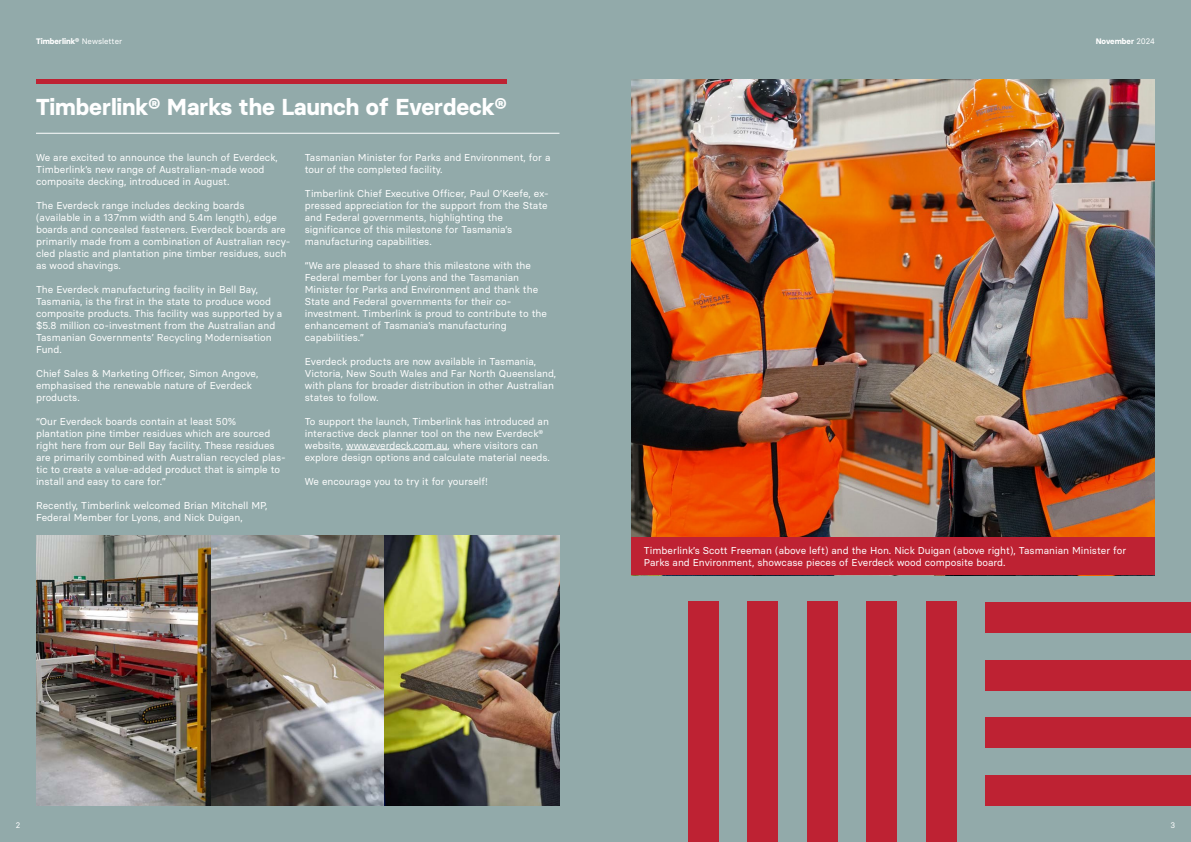
<style>
.page{position:relative;width:1191px;height:842px;background:#92aaaa}
.page>*{position:absolute;margin:0;border:0;box-sizing:border-box;transform-origin:0 0}
.t1{font:700 23px "Basier Square";color:#fff}
.t2{font:10px/12px "Basier Square";color:#fff}
.t3{font:700 8px "Basier Square";color:#fff}
.t4{font:8px "Basier Square";color:#fff}
.s1{font-weight:400}
</style>
<div class="page">
<div style="left:687px;top:602px;width:31px;height:240px;background:#be2233"></div>
<div style="left:747px;top:602px;width:31px;height:240px;background:#be2233"></div>
<div style="left:807px;top:602px;width:30px;height:240px;background:#be2233"></div>
<div style="left:866px;top:602px;width:31px;height:240px;background:#be2233"></div>
<div style="left:926px;top:602px;width:31px;height:240px;background:#be2233"></div>
<div style="left:985px;top:602px;width:206px;height:31px;background:#be2233"></div>
<div style="left:985px;top:660px;width:206px;height:30px;background:#be2233"></div>
<div style="left:985px;top:717px;width:206px;height:31px;background:#be2233"></div>
<div style="left:985px;top:775px;width:206px;height:31px;background:#be2233"></div>
<hr style="left:36px;top:80px;width:470px;height:4px;background:#be2233">
<hr style="left:346px;top:449px;width:101px;height:1px;background:#fff">
<hr style="left:36px;top:133px;width:523px;height:1px;background:#fff">
<img style="left:36px;top:535px;width:523px;height:271px">
<img style="left:631px;top:80px;width:524px;height:458px">
<div style="left:631px;top:538px;width:524px;height:37px;background:#be2233"></div>
<p class="t3" style="left:36px;top:36px;width:88px">Timberlink® <span class="s1">Newsletter</span></p>
<p class="t3" style="left:1095px;top:36px;width:61px">November <span class="s1">2024</span></p>
<p class="t1" style="left:36px;top:93px;width:472px">Timberlink® Marks the Launch of Everdeck®</p>
<p class="t2" style="left:36px;top:151px;width:243px">We are excited to announce the launch of Everdeck,<br>Timberlink’s new range of Australian-made wood composite decking, introduced in August.</p>
<p class="t2" style="left:36px;top:199px;width:256px">The Everdeck range includes decking boards (available in a 137mm width and 5.4m length), edge boards and concealed fasteners. Everdeck boards are primarily made from a combination of Australian recy&shy;cled plastic and plantation pine timber residues, such as wood shavings.</p>
<p class="t2" style="left:36px;top:283px;width:248px">The Everdeck manufacturing facility in Bell Bay, Tasmania, is the first in the state to produce wood composite products. This facility was supported by a $5.8 million co-investment from the Australian and Tasmanian Governments’ Recycling Modernisation Fund.</p>
<p class="t2" style="left:36px;top:367px;width:224px">Chief Sales &amp; Marketing Officer, Simon Angove, emphasised the renewable nature of Everdeck products.</p>
<p class="t2" style="left:36px;top:415px;width:251px">“Our Everdeck boards contain at least 50% plantation pine timber residues which are sourced right here from our Bell Bay facility. These residues are primarily combined with Australian recycled plas&shy;tic to create a value-added product that is simple to install and easy to care for.”</p>
<p class="t2" style="left:36px;top:499px;width:233px">Recently, Timberlink welcomed Brian Mitchell MP,<br>Federal Member for Lyons, and Nick Duigan,</p>
<p class="t2" style="left:305px;top:151px;width:247px">Tasmanian Minister for Parks and Environment, for a tour of the completed facility.</p>
<p class="t2" style="left:305px;top:187px;width:245px">Timberlink Chief Executive Officer, Paul O’Keefe, ex&shy;pressed appreciation for the support from the State and Federal governments, highlighting the significance of this milestone for Tasmania’s manufacturing capabilities.</p>
<p class="t2" style="left:305px;top:259px;width:244px">“We are pleased to share this milestone with the Federal member for Lyons and the Tasmanian Minister for Parks and Environment and thank the State and Federal governments for their co&shy;investment. Timberlink is proud to contribute to the enhancement of Tasmania’s manufacturing capabilities.”</p>
<p class="t2" style="left:305px;top:355px;width:253px">Everdeck products are now available in Tasmania, Victoria, New South Wales and Far North Queensland, with plans for broader distribution in other Australian states to follow.</p>
<p class="t2" style="left:305px;top:415px;width:247px">To support the launch, Timberlink has introduced an interactive deck planner tool on the new Everdeck® website, www.everdeck.com.au, where visitors can explore design options and calculate material needs.</p>
<p class="t2" style="left:305px;top:475px;width:185px">We encourage you to try it for yourself!</p>
<p class="t2" style="left:644px;top:544px;width:484px">Timberlink’s Scott Freeman (above left) and the Hon. Nick Duigan (above right), Tasmanian Minister for<br>Parks and Environment, showcase pieces of Everdeck wood composite board.</p>
<p class="t4" style="left:16px;top:820px;width:6px">2</p>
<p class="t4" style="left:1170px;top:820px;width:6px">3</p>
</div>
